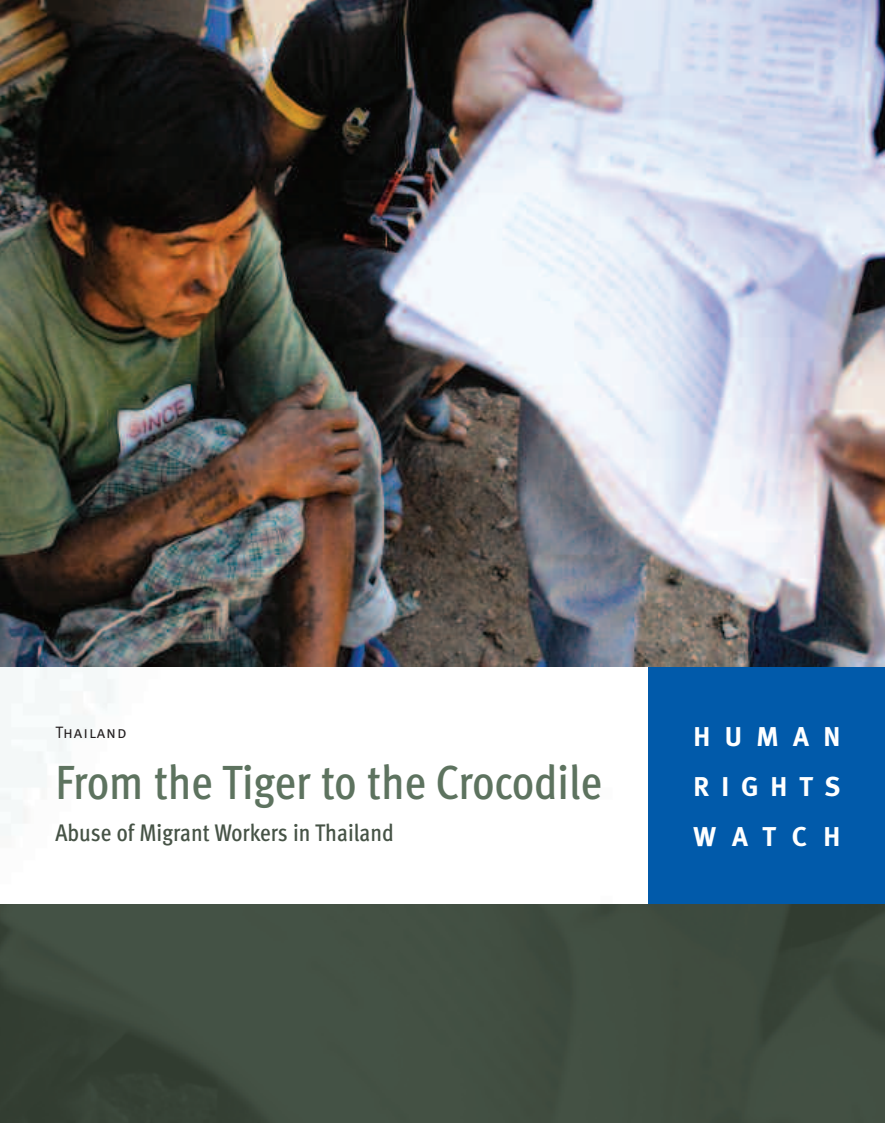
<style>
.page{position:relative;width:885px;height:1123px;background:#fff}
.page>*{position:absolute;margin:0;border:0;box-sizing:border-box;transform-origin:0 0}
.t1{font:500 48px "Meta Cond";color:#5d735f}
.t2{font:700 27.15px/49.8px "Meta";letter-spacing:.53em;color:#fff;text-align:justify}
.t3{font:500 24px "Meta Cond";color:#465346}
.t4{font:16.5px "Meta Normal Caps";letter-spacing:.055em;color:#231f20}
</style>
<div class="page">
<img style="left:0;top:904px;width:884px;height:219px">
<img style="left:0;top:0;width:884px;height:668px">
<div style="left:648px;top:668px;width:236px;height:236px;background:#015aaa"></div>
<p class="t4" style="left:56px;top:726px;width:73px">Thailand</p>
<h1 class="t1" style="left:56px;top:764px;width:548px">From the Tiger to the Crocodile</h1>
<p class="t3" style="left:56px;top:824px;width:340px">Abuse of Migrant Workers in Thailand</p>
<p class="t2" style="left:693px;top:714px;width:148px">HUMAN RIGHTS WATCH</p>
</div>
